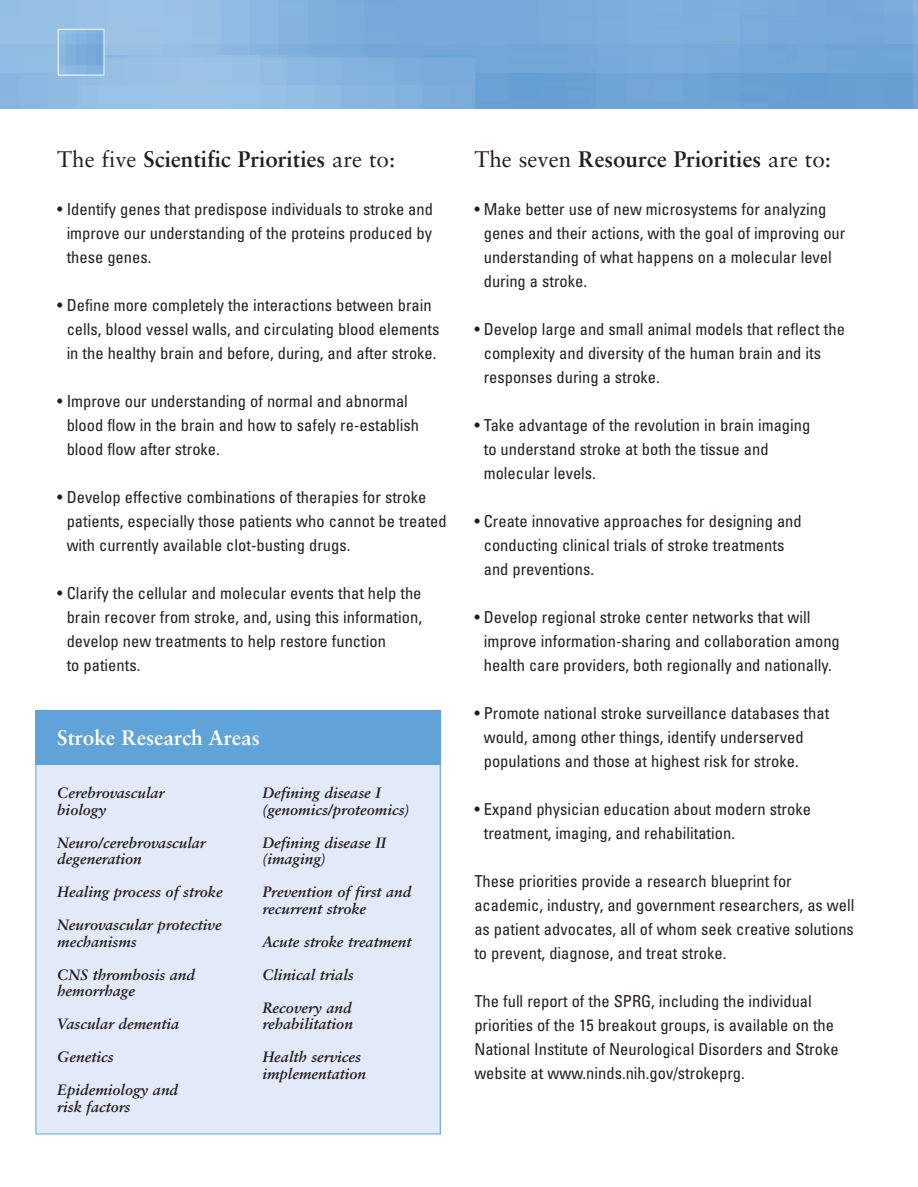
<style>
.page{position:relative;width:918px;height:1187px;background:#fff}
.page>*{position:absolute;margin:0;border:0;box-sizing:border-box;transform-origin:0 0}
.t1{font:22.5px "Sabon Bold Os F";color:#231f20}
.t2{font:21px "Sabon Bold Os F";color:#fff}
.t3{font:condensed 16.5px/24px "Univers";color:#231f20}
.t4{font:15px/16.5px "Sabon Bold Italic Os F";color:#231f20}
.s1{font-family:"Sabon"}
</style>
<div class="page">
<img style="left:0;top:0;width:918px;height:108px">
<img style="left:82px;top:56px;width:392px;height:52px">
<img style="left:60px;top:31px;width:42px;height:42px">
<div style="left:58px;top:29px;width:46px;height:46px;border:1px solid #fff"></div>
<div style="left:36px;top:711px;width:404px;height:423px;background:#e2eaf7"></div>
<div style="left:36px;top:711px;width:405px;height:54px;background:#60a3d9"></div>
<h1 class="t1" style="left:57px;top:150px;width:340px"><span class="s1">The five</span> Scientific Priorities <span class="s1">are to:</span></h1>
<p class="t3" style="left:67px;top:199px;width:368px;text-align:justify;text-indent:-9px">• Identify genes that predispose individuals to stroke and improve our understanding of the proteins produced by these genes.</p>
<p class="t3" style="left:57px;top:295px;width:384px;text-align:center">• Define more completely the interactions between brain cells, blood vessel walls, and circulating blood elements in the healthy brain and before, during, and after stroke.</p>
<p class="t3" style="left:67px;top:391px;width:354px;text-indent:-9px">• Improve our understanding of normal and abnormal blood flow in the brain and how to safely re-establish blood flow after stroke.</p>
<p class="t3" style="left:67px;top:487px;width:382px;text-indent:-9px">• Develop effective combinations of therapies for stroke patients, especially those patients who cannot be treated with currently available clot-busting drugs.</p>
<p class="t3" style="left:67px;top:583px;width:357px;text-indent:-9px">• Clarify the cellular and molecular events that help the brain recover from stroke, and, using this information, develop new treatments to help restore function<br>to patients.</p>
<h2 class="t2" style="left:57px;top:729px;width:204px">Stroke Research Areas</h2>
<p class="t4" style="left:57px;top:786px;width:109px">Cerebrovascular biology</p>
<p class="t4" style="left:57px;top:835px;width:150px">Neuro/cerebrovascular degeneration</p>
<p class="t4" style="left:57px;top:885px;width:167px">Healing process of stroke</p>
<p class="t4" style="left:57px;top:918px;width:166px">Neurovascular protective mechanisms</p>
<p class="t4" style="left:57px;top:967px;width:139px">CNS thrombosis and hemorrhage</p>
<p class="t4" style="left:57px;top:1017px;width:124px">Vascular dementia</p>
<p class="t4" style="left:57px;top:1050px;width:58px">Genetics</p>
<p class="t4" style="left:57px;top:1083px;width:122px">Epidemiology and risk factors</p>
<p class="t4" style="left:262px;top:786px;width:149px">Defining disease I (genomics/proteomics)</p>
<p class="t4" style="left:262px;top:835px;width:125px">Defining disease II (imaging)</p>
<p class="t4" style="left:262px;top:885px;width:150px">Prevention of first and recurrent stroke</p>
<p class="t4" style="left:262px;top:934px;width:151px">Acute stroke treatment</p>
<p class="t4" style="left:262px;top:967px;width:93px">Clinical trials</p>
<p class="t4" style="left:262px;top:1000px;width:92px">Recovery and rehabilitation</p>
<p class="t4" style="left:262px;top:1050px;width:105px">Health services implementation</p>
<h1 class="t1" style="left:474px;top:150px;width:358px"><span class="s1">The seven</span> Resource Priorities <span class="s1">are to:</span></h1>
<p class="t3" style="left:484px;top:199px;width:363px;text-indent:-9px">• Make better use of new microsystems for analyzing genes and their actions, with the goal of improving our understanding of what happens on a molecular level during a stroke.</p>
<p class="t3" style="left:484px;top:319px;width:363px;text-indent:-9px">• Develop large and small animal models that reflect the complexity and diversity of the human brain and its responses during a stroke.</p>
<p class="t3" style="left:484px;top:415px;width:328px;text-indent:-9px">• Take advantage of the revolution in brain imaging to understand stroke at both the tissue and molecular levels.</p>
<p class="t3" style="left:484px;top:511px;width:319px;text-indent:-9px">• Create innovative approaches for designing and conducting clinical trials of stroke treatments and preventions.</p>
<p class="t3" style="left:484px;top:607px;width:358px;text-indent:-9px">• Develop regional stroke center networks that will improve information-sharing and collaboration among health care providers, both regionally and nationally.</p>
<p class="t3" style="left:484px;top:703px;width:347px;text-indent:-9px">• Promote national stroke surveillance databases that would, among other things, identify underserved populations and those at highest risk for stroke.</p>
<p class="t3" style="left:484px;top:799px;width:329px;text-indent:-9px">• Expand physician education about modern stroke treatment, imaging, and rehabilitation.</p>
<p class="t3" style="left:474px;top:871px;width:381px">These priorities provide a research blueprint for academic, industry, and government researchers, as well as patient advocates, all of whom seek creative solutions to prevent, diagnose, and treat stroke.</p>
<p class="t3" style="left:474px;top:991px;width:366px">The full report of the SPRG, including the individual priorities of the 15 breakout groups, is available on the National Institute of Neurological Disorders and Stroke website at www.ninds.nih.gov/strokeprg.</p>
</div>
